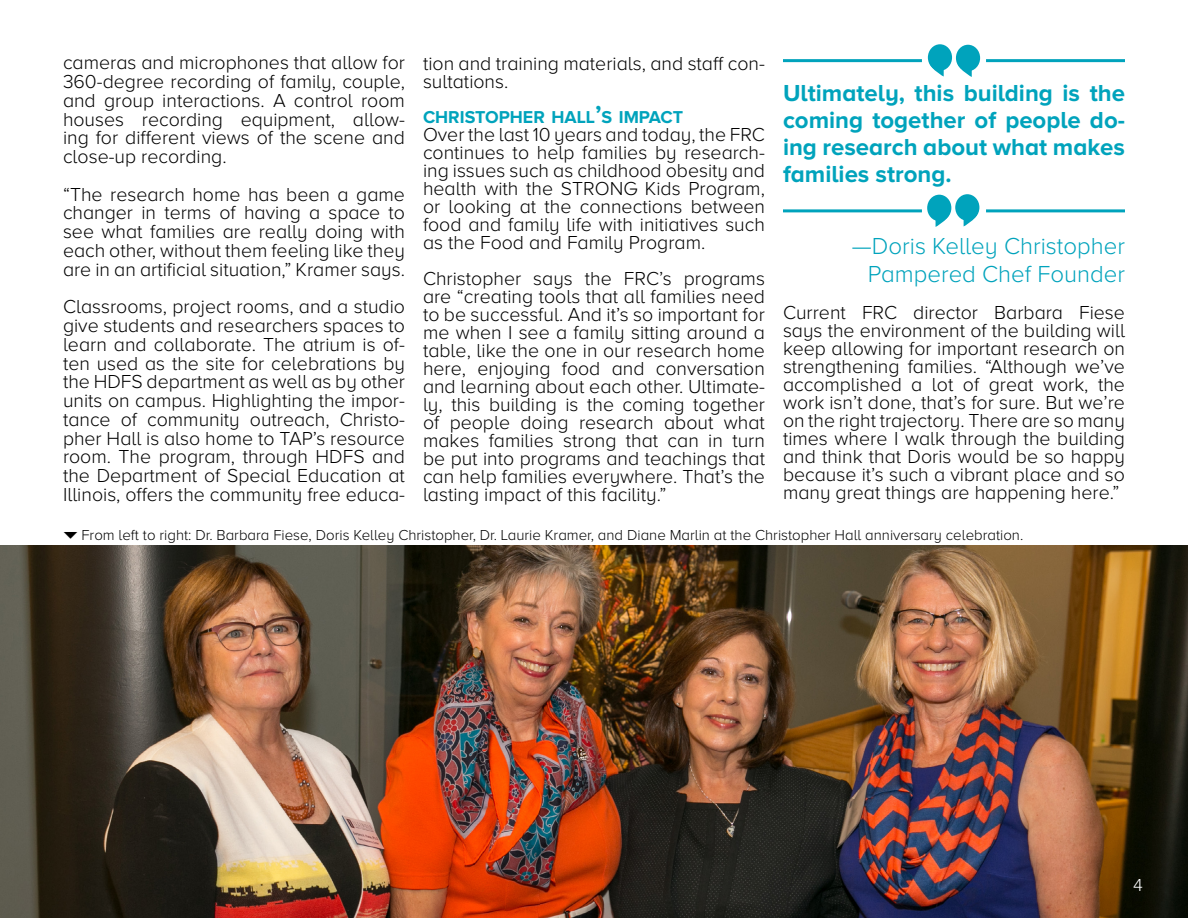
<style>
.page{position:relative;width:1188px;height:918px;background:#fff}
.page>*{position:absolute;margin:0;border:0;box-sizing:border-box;transform-origin:0 0}
.t1{font:700 24px/27px "Proxima Nova A";color:#00a3bc;text-align:justify}
.t2{font:300 24px/28.8px "Proxima Nova A";color:#00a3bc;text-align:right}
.t3{font:300 19.5px/18px "Proxima Nova A";color:#000;text-align:justify}
.t4{font:300 18px "Proxima Nova A";color:#fff}
.t5{font:700 17.85px "Proxima Nova A";color:#00a3bc}
.t6{font:300 15px "Proxima Nova A";color:#000}
.s1{font-size:25.5px}
</style>
<div class="page">
<img style="left:0;top:545px;width:1188px;height:373px">
<div style="left:928px;top:44px;width:24px;height:27px;background:#00a3bc;border-radius:50%"></div>
<svg style="left:928px;top:61px;width:16px;height:16px"></svg>
<div style="left:956px;top:45px;width:24px;height:26px;background:#00a3bc;border-radius:50%"></div>
<svg style="left:956px;top:61px;width:16px;height:16px"></svg>
<hr style="left:783px;top:59px;width:139px;height:3px;background:#00a3bc">
<hr style="left:986px;top:59px;width:139px;height:3px;background:#00a3bc">
<hr style="left:986px;top:209px;width:139px;height:3px;background:#00a3bc">
<hr style="left:783px;top:209px;width:139px;height:3px;background:#00a3bc">
<div style="left:955px;top:194px;width:24px;height:27px;background:#00a3bc;border-radius:50%"></div>
<svg style="left:964px;top:211px;width:15px;height:15px"></svg>
<div style="left:927px;top:195px;width:24px;height:26px;background:#00a3bc;border-radius:50%"></div>
<svg style="left:936px;top:211px;width:15px;height:16px"></svg>
<p class="t3" style="left:63px;top:53px;width:344px;line-height:18.8px">cameras and microphones that allow for 360-degree recording of family, couple, and group interactions. A control room houses recording equipment, allow&shy;ing for different views of the scene and close-up recording.</p>
<p class="t3" style="left:63px;top:185px;width:344px;line-height:18.8px">“The research home has been a game changer in terms of having a space to see what families are really doing with each other, without them feeling like they are in an artificial situation,” Kramer says.</p>
<p class="t3" style="left:63px;top:297px;width:344px;line-height:18.8px">Classrooms, project rooms, and a studio give students and researchers spaces to learn and collaborate. The atrium is of&shy;ten used as the site for celebrations by the HDFS department as well as by other units on campus. Highlighting the impor&shy;tance of community outreach, Christo&shy;pher Hall is also home to TAP’s resource room. The program, through HDFS and the Department of Special Education at Illinois, offers the community free educa-</p>
<p class="t3" style="left:423px;top:54px;width:344px;line-height:18.8px">tion and training materials, and staff con&shy;sultations.</p>
<p class="t5" style="left:423px;top:107px;width:262px">CHRISTOPHER HALL<span class="s1">’</span>S IMPACT</p>
<p class="t3" style="left:423px;top:126px;width:344px">Over the last 10 years and today, the FRC continues to help families by research&shy;ing issues such as childhood obesity and health with the STRONG Kids Program, or looking at the connections between food and family life with initiatives such as the Food and Family Program.</p>
<p class="t3" style="left:423px;top:270px;width:344px">Christopher says the FRC’s programs are “creating tools that all families need to be successful. And it’s so important for me when I see a family sitting around a table, like the one in our research home here, enjoying food and conversation and learning about each other. Ultimate&shy;ly, this building is the coming together of people doing research about what makes families strong that can in turn be put into programs and teachings that can help families everywhere. That’s the lasting impact of this facility.”</p>
<p class="t1" style="left:783px;top:79px;width:344px">Ultimately, this building is the coming together of people do&shy;ing research about what makes families strong.</p>
<p class="t2" style="left:852px;top:231px;width:275px">—Doris Kelley Christopher<br>Pampered Chef Founder</p>
<p class="t3" style="left:783px;top:303px;width:344px">Current FRC director Barbara Fiese says the environment of the building will keep allowing for important research on strengthening families. “Although we’ve accomplished a lot of great work, the work isn’t done, that’s for sure. But we’re on the right trajectory. There are so many times where I walk through the building and think that Doris would be so happy because it’s such a vibrant place and so many great things are happening here.”</p>
<p class="t6" style="left:81px;top:527px;width:943px">From left to right: Dr. Barbara Fiese, Doris Kelley Christopher, Dr. Laurie Kramer, and Diane Marlin at the Christopher Hall anniversary celebration.</p>
<p class="t4" style="left:1133px;top:875px;width:11px">4</p>
</div>
